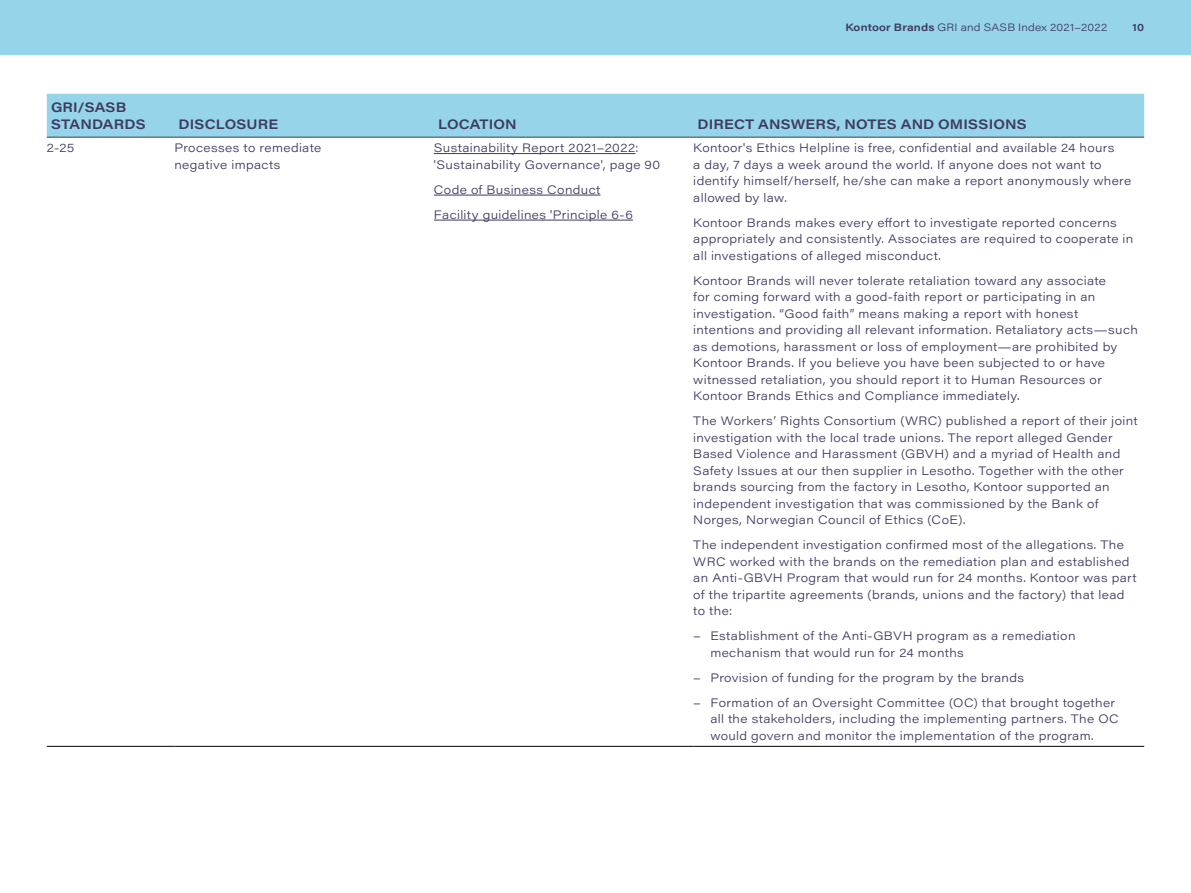
<style>
.page{position:relative;width:1191px;height:893px;background:#fff}
.page>*{position:absolute;margin:0;border:0;box-sizing:border-box;transform-origin:0 0}
.t1{font:600 13.5px/16.5px "Acumin Pro Wide";letter-spacing:.01em;color:#3f3a60}
.t2{font:300 12px/16.5px "Acumin Pro Wide";letter-spacing:.03em;color:#3f3a60}
.t3{font:300 10.5px "Acumin Pro Wide";letter-spacing:.02em;color:#3f3a60}
.t4{font:600 10.5px "Acumin Pro Wide";color:#3f3a60}
.s1{font-weight:600}
</style>
<div class="page">
<div style="left:47px;top:94px;width:1097px;height:43px;background:#95d4e9"></div>
<hr style="left:47px;top:137px;width:127px;height:1px;background:#3f3a60">
<hr style="left:174px;top:137px;width:260px;height:1px;background:#3f3a60">
<hr style="left:434px;top:137px;width:259px;height:1px;background:#3f3a60">
<hr style="left:693px;top:137px;width:451px;height:1px;background:#3f3a60">
<hr style="left:47px;top:746px;width:127px;height:1px;background:#000">
<hr style="left:174px;top:746px;width:260px;height:1px;background:#000">
<hr style="left:434px;top:746px;width:259px;height:1px;background:#000">
<hr style="left:693px;top:746px;width:451px;height:1px;background:#000">
<hr style="left:434px;top:153px;width:201px;height:1px;background:#3f3a60">
<hr style="left:434px;top:195px;width:166px;height:1px;background:#3f3a60">
<hr style="left:434px;top:220px;width:199px;height:1px;background:#3f3a60">
<div style="left:0;top:0;width:1191px;height:54px;background:#95d4e9"></div>
<p class="t1" style="left:51px;top:98px;width:96px">GRI/SASB<br>STANDARDS</p>
<p class="t3" style="left:845px;top:20px;width:263px"><span class="s1">Kontoor Brands</span> GRI and SASB Index 2021–2022</p>
<p class="t4" style="left:1132px;top:20px;width:13px">10</p>
<p class="t1" style="left:179px;top:115px;width:101px">DISCLOSURE</p>
<p class="t1" style="left:438px;top:115px;width:80px">LOCATION</p>
<p class="t1" style="left:697px;top:115px;width:331px">DIRECT ANSWERS, NOTES AND OMISSIONS</p>
<p class="t2" style="left:47px;top:139px;width:29px">2-25</p>
<p class="t2" style="left:174px;top:139px;width:148px">Processes to remediate negative impacts</p>
<p class="t2" style="left:434px;top:139px;width:228px">Sustainability Report 2021–2022: 'Sustainability Governance', page 90</p>
<p class="t2" style="left:434px;top:177px;width:201px;line-height:25px">Code of Business Conduct<br>Facility guidelines 'Principle 6-6</p>
<p class="t2" style="left:693px;top:139px;width:439px">Kontoor's Ethics Helpline is free, confidential and available 24 hours<br>a day, 7 days a week around the world. If anyone does not want to identify himself/herself, he/she can make a report anonymously where allowed by law.</p>
<p class="t2" style="left:693px;top:214px;width:441px">Kontoor Brands makes every effort to investigate reported concerns appropriately and consistently. Associates are required to cooperate in all investigations of alleged misconduct.</p>
<p class="t2" style="left:693px;top:272px;width:446px">Kontoor Brands will never tolerate retaliation toward any associate<br>for coming forward with a good-faith report or participating in an investigation. “Good faith” means making a report with honest intentions and providing all relevant information. Retaliatory acts—such as demotions, harassment or loss of employment—are prohibited by Kontoor Brands. If you believe you have been subjected to or have witnessed retaliation, you should report it to Human Resources or Kontoor Brands Ethics and Compliance immediately.</p>
<p class="t2" style="left:693px;top:412px;width:446px">The Workers’ Rights Consortium (WRC) published a report of their joint investigation with the local trade unions. The report alleged Gender Based Violence and Harassment (GBVH) and a myriad of Health and Safety Issues at our then supplier in Lesotho. Together with the other brands sourcing from the factory in Lesotho, Kontoor supported an independent investigation that was commissioned by the Bank of Norges, Norwegian Council of Ethics (CoE).</p>
<p class="t2" style="left:693px;top:536px;width:445px">The independent investigation confirmed most of the allegations. The WRC worked with the brands on the remediation plan and established an Anti-GBVH Program that would run for 24 months. Kontoor was part of the tripartite agreements (brands, unions and the factory) that lead to the:</p>
<p class="t2" style="left:710px;top:627px;width:367px;text-indent:-17px">– Establishment of the Anti-GBVH program as a remediation mechanism that would run for 24 months</p>
<p class="t2" style="left:693px;top:669px;width:332px">– Provision of funding for the program by the brands</p>
<p class="t2" style="left:710px;top:694px;width:410px;text-indent:-17px">– Formation of an Oversight Committee (OC) that brought together all the stakeholders, including the implementing partners. The OC would govern and monitor the implementation of the program.</p>
</div>
